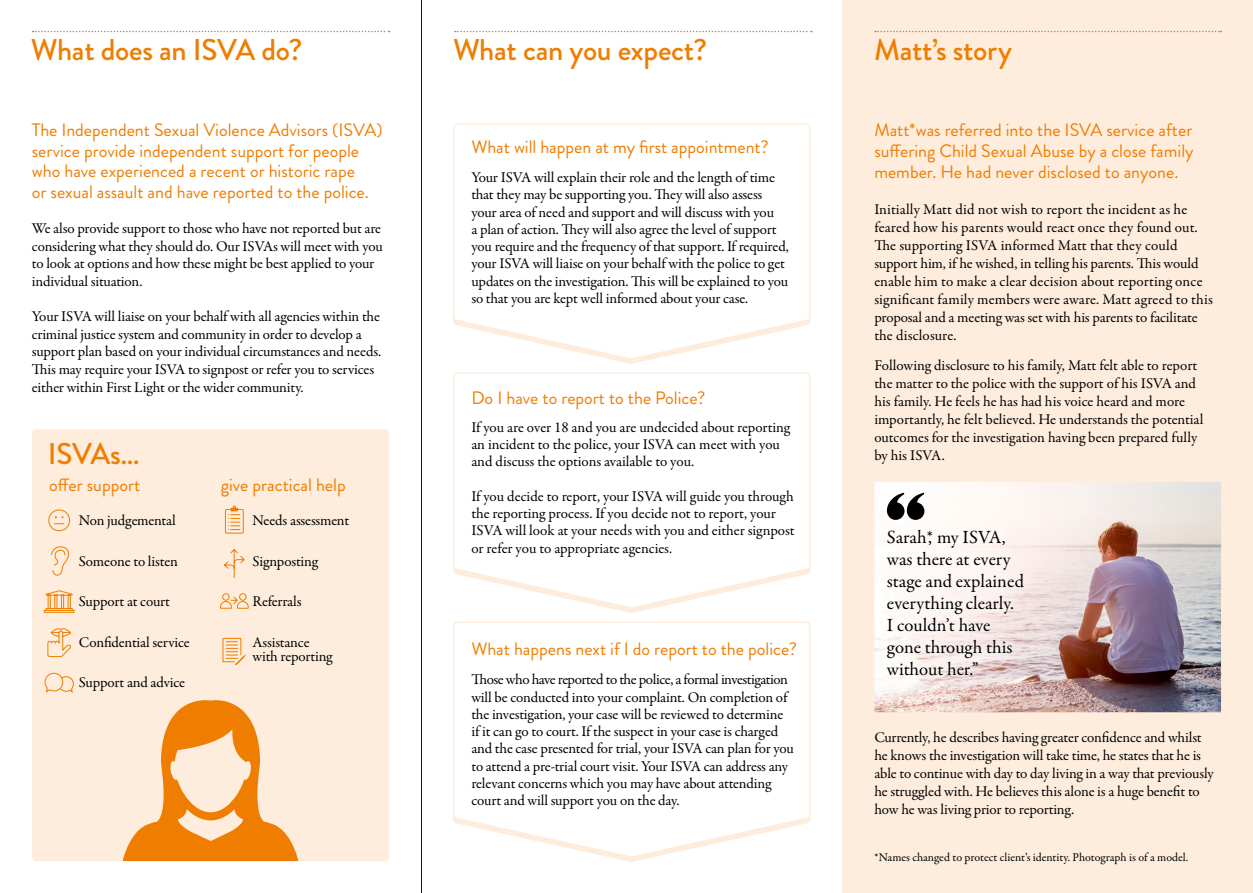
<style>
.page{position:relative;width:1253px;height:893px;background:#fff}
.page>*{position:absolute;margin:0;border:0;box-sizing:border-box;transform-origin:0 0}
.t1{font:500 30px "Brandon Grotesque";letter-spacing:-.01em;color:#ef7d00}
.t2{font:18.75px/22px "Garamond Premr Pro";color:#000}
.t3{font:18px/20.7px "Brandon Grotesque";color:#ef7d00;text-align:justify}
.t4{font:15px/17.2px "Garamond Premr Pro";letter-spacing:-.01em;color:#000}
.t5{font:12px "Garamond Premr Pro";color:#000}
</style>
<div class="page">
<div style="left:32px;top:429px;width:357px;height:432px;background:#feeddd;border-radius:4px"></div>
<div style="left:842px;top:0;width:410px;height:893px;background:#feeddd"></div>
<svg style="left:33px;top:31px;width:356px;height:1px"></svg>
<svg style="left:455px;top:31px;width:356px;height:1px"></svg>
<svg style="left:875px;top:31px;width:346px;height:1px"></svg>
<svg style="left:453px;top:123px;width:358px;height:237px"></svg>
<svg style="left:453px;top:372px;width:358px;height:238px"></svg>
<svg style="left:453px;top:621px;width:358px;height:238px"></svg>
<svg style="left:225px;top:505px;width:19px;height:29px"></svg>
<svg style="left:222px;top:638px;width:24px;height:27px"></svg>
<svg style="left:220px;top:593px;width:29px;height:16px"></svg>
<svg style="left:224px;top:549px;width:21px;height:29px"></svg>
<svg style="left:44px;top:673px;width:30px;height:20px"></svg>
<svg style="left:48px;top:509px;width:22px;height:22px"></svg>
<svg style="left:51px;top:546px;width:18px;height:30px"></svg>
<svg style="left:47px;top:628px;width:24px;height:29px"></svg>
<svg style="left:44px;top:590px;width:31px;height:23px"></svg>
<img style="left:874px;top:482px;width:346px;height:230px">
<div style="left:872px;top:515px;width:166px;height:176px;background:#fff;opacity:.75"></div>
<svg style="left:886px;top:493px;width:38px;height:27px"></svg>
<svg style="left:123px;top:700px;width:175px;height:161px"></svg>
<hr style="left:421px;top:0;width:1px;height:893px;background:#000">
<h1 class="t1" style="left:31px;top:29px;width:273px">What does an ISVA do?</h1>
<h1 class="t1" style="left:453px;top:29px;width:255px">What can you expect?</h1>
<h1 class="t1" style="left:874px;top:29px;width:139px">Matt’s story</h1>
<p class="t3" style="left:32px;top:120px;width:352px;text-align:left">The Independent Sexual Violence Advisors (ISVA) service provide independent support for people who have experienced a recent or historic rape<br>or sexual assault and have reported to the police.</p>
<p class="t4" style="left:32px;top:220px;width:352px;line-height:17.7px">We also provide support to those who have not reported but are considering what they should do. Our ISVAs will meet with you to look at options and how these might be best applied to your individual situation.</p>
<p class="t4" style="left:32px;top:308px;width:351px;line-height:17.7px">Your ISVA will liaise on your behalf with all agencies within the criminal justice system and community in order to develop a support plan based on your individual circumstances and needs.<br>This may require your ISVA to signpost or refer you to services either within First Light or the wider community.</p>
<h1 class="t1" style="left:48px;top:433px;width:94px">ISVAs…</h1>
<p class="t3" style="left:49px;top:475px;width:92px">offer support</p>
<p class="t4" style="left:79px;top:512px;width:98px">Non judgemental</p>
<p class="t4" style="left:79px;top:553px;width:100px">Someone to listen</p>
<p class="t4" style="left:79px;top:593px;width:93px">Support at court</p>
<p class="t4" style="left:79px;top:634px;width:112px">Confidential service</p>
<p class="t4" style="left:79px;top:674px;width:108px">Support and advice</p>
<p class="t3" style="left:221px;top:475px;width:126px">give practical help</p>
<p class="t4" style="left:252px;top:512px;width:98px">Needs assessment</p>
<p class="t4" style="left:252px;top:553px;width:67px">Signposting</p>
<p class="t4" style="left:252px;top:593px;width:51px">Referrals</p>
<p class="t4" style="left:252px;top:636px;width:81px;line-height:14px">Assistance with reporting</p>
<p class="t3" style="left:471px;top:136px;width:299px">What will happen at my first appointment?</p>
<p class="t4" style="left:471px;top:169px;width:319px">Your ISVA will explain their role and the length of time that they may be supporting you. They will also assess your area of need and support and will discuss with you<br>a plan of action. They will also agree the level of support you require and the frequency of that support. If required, your ISVA will liaise on your behalf with the police to get updates on the investigation. This will be explained to you so that you are kept well informed about your case.</p>
<p class="t3" style="left:471px;top:388px;width:236px">Do I have to report to the Police?</p>
<p class="t4" style="left:471px;top:419px;width:320px">If you are over 18 and you are undecided about reporting an incident to the police, your ISVA can meet with you and discuss the options available to you.</p>
<p class="t4" style="left:471px;top:488px;width:325px">If you decide to report, your ISVA will guide you through the reporting process. If you decide not to report, your ISVA will look at your needs with you and either signpost or refer you to appropriate agencies.</p>
<p class="t3" style="left:471px;top:639px;width:327px">What happens next if I do report to the police?</p>
<p class="t4" style="left:471px;top:671px;width:324px">Those who have reported to the police, a formal investigation will be conducted into your complaint. On completion of the investigation, your case will be reviewed to determine if it can go to court. If the suspect in your case is charged and the case presented for trial, your ISVA can plan for you to attend a pre-trial court visit. Your ISVA can address any relevant concerns which you may have about attending court and will support you on the day.</p>
<p class="t3" style="left:874px;top:119px;width:321px">Matt*was referred into the ISVA service after suffering Child Sexual Abuse by a close family member. He had never disclosed to anyone.</p>
<p class="t4" style="left:874px;top:200px;width:340px;line-height:18px">Initially Matt did not wish to report the incident as he feared how his parents would react once they found out.<br>The supporting ISVA informed Matt that they could support him, if he wished, in telling his parents. This would enable him to make a clear decision about reporting once significant family members were aware. Matt agreed to this proposal and a meeting was set with his parents to facilitate the disclosure.</p>
<p class="t4" style="left:874px;top:356px;width:330px;line-height:18px">Following disclosure to his family, Matt felt able to report the matter to the police with the support of his ISVA and his family. He feels he has had his voice heard and more importantly, he felt believed. He understands the potential outcomes for the investigation having been prepared fully by his ISVA.</p>
<p class="t2" style="left:886px;top:526px;width:139px">Sarah*, my ISVA, was there at every stage and explained everything clearly.<br>I couldn’t have gone through this without her.”</p>
<p class="t4" style="left:874px;top:728px;width:341px;line-height:18px">Currently, he describes having greater confidence and whilst he knows the investigation will take time, he states that he is able to continue with day to day living in a way that previously he struggled with. He believes this alone is a huge benefit to how he was living prior to reporting.</p>
<p class="t5" style="left:874px;top:850px;width:315px">*Names changed to protect client’s identity. Photograph is of a model.</p>
</div>
